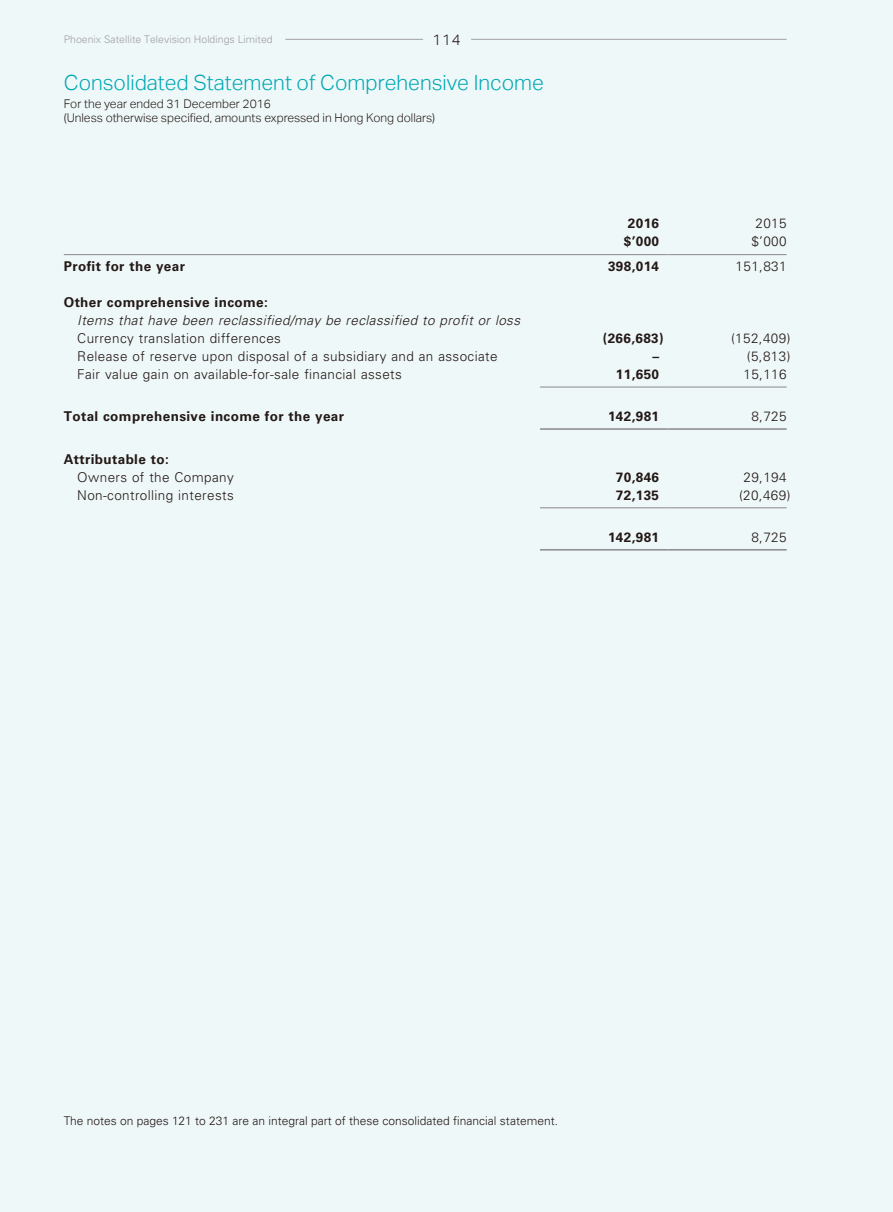
<style>
.page{position:relative;width:893px;height:1212px;background:#eff8f9}
.page>*{position:absolute;margin:0;border:0;box-sizing:border-box;transform-origin:0 0}
.t1{font:300 21px "Aktiv Grotesk";color:#00a8b3}
.t2{font:300 15px "Aktiv Grotesk";color:#231916}
.t3{font:300 13.5px "Univers LT Std";letter-spacing:.03em;color:#231916}
.t4{font:700 13.5px "Univers LT Std";letter-spacing:.03em;color:#231916}
.t5{font:italic 300 13.5px "Univers LT Std";letter-spacing:.03em;color:#231916}
.t6{font:300 12px/14.4px "Aktiv Grotesk";color:#231916}
.t7{font:300 12px "Univers LT Std";color:#231916}
.t8{font:300 10.5px "Univers LT Std";color:#a0a0a1}
</style>
<div class="page">
<hr style="left:285px;top:39px;width:138px;height:1px;background:#a0a0a1">
<hr style="left:471px;top:39px;width:316px;height:1px;background:#a0a0a1">
<hr style="left:64px;top:254px;width:476px;height:1px;background:#898989">
<hr style="left:540px;top:254px;width:128px;height:1px;background:#898989">
<hr style="left:668px;top:254px;width:119px;height:1px;background:#898989">
<hr style="left:540px;top:387px;width:128px;height:1px;background:#898989">
<hr style="left:668px;top:387px;width:119px;height:1px;background:#898989">
<hr style="left:540px;top:428px;width:128px;height:2px;background:#898989">
<hr style="left:668px;top:428px;width:119px;height:2px;background:#898989">
<hr style="left:540px;top:507px;width:128px;height:1px;background:#898989">
<hr style="left:668px;top:507px;width:119px;height:1px;background:#898989">
<hr style="left:540px;top:549px;width:128px;height:1px;background:#898989">
<hr style="left:668px;top:549px;width:119px;height:1px;background:#898989">
<p class="t2" style="left:432px;top:31px;width:30px">114</p>
<p class="t8" style="left:64px;top:33px;width:210px">Phoenix Satellite Television Holdings Limited</p>
<h1 class="t1" style="left:64px;top:71px;width:482px">Consolidated Statement of Comprehensive Income</h1>
<p class="t6" style="left:64px;top:96px;width:373px">For the year ended 31 December 2016<br>(Unless otherwise specified, amounts expressed in Hong Kong dollars)</p>
<p class="t4" style="left:628px;top:216px;width:33px">2016</p>
<p class="t3" style="left:755px;top:215px;width:33px">2015</p>
<p class="t4" style="left:624px;top:234px;width:37px">$’000</p>
<p class="t3" style="left:751px;top:233px;width:37px">$’000</p>
<p class="t4" style="left:64px;top:258px;width:123px">Profit for the year</p>
<p class="t4" style="left:608px;top:258px;width:53px">398,014</p>
<p class="t3" style="left:736px;top:258px;width:53px">151,831</p>
<p class="t4" style="left:64px;top:294px;width:206px">Other comprehensive income:</p>
<p class="t5" style="left:77px;top:312px;width:444px">Items that have been reclassified/may be reclassified to profit or loss</p>
<p class="t3" style="left:77px;top:330px;width:205px">Currency translation differences</p>
<p class="t4" style="left:603px;top:330px;width:62px">(266,683)</p>
<p class="t3" style="left:731px;top:330px;width:61px">(152,409)</p>
<p class="t3" style="left:77px;top:348px;width:422px">Release of reserve upon disposal of a subsidiary and an associate</p>
<p class="t4" style="left:652px;top:348px;width:8px">–</p>
<p class="t3" style="left:747px;top:348px;width:45px">(5,813)</p>
<p class="t3" style="left:77px;top:366px;width:326px">Fair value gain on available-for-sale financial assets</p>
<p class="t4" style="left:616px;top:366px;width:45px">11,650</p>
<p class="t3" style="left:743px;top:366px;width:45px">15,116</p>
<p class="t4" style="left:64px;top:408px;width:282px">Total comprehensive income for the year</p>
<p class="t4" style="left:608px;top:408px;width:53px">142,981</p>
<p class="t3" style="left:751px;top:408px;width:37px">8,725</p>
<p class="t4" style="left:64px;top:451px;width:107px">Attributable to:</p>
<p class="t3" style="left:77px;top:469px;width:158px">Owners of the Company</p>
<p class="t4" style="left:616px;top:469px;width:45px">70,846</p>
<p class="t3" style="left:743px;top:469px;width:45px">29,194</p>
<p class="t3" style="left:77px;top:487px;width:158px">Non-controlling interests</p>
<p class="t4" style="left:616px;top:487px;width:45px">72,135</p>
<p class="t3" style="left:739px;top:487px;width:53px">(20,469)</p>
<p class="t4" style="left:608px;top:529px;width:53px">142,981</p>
<p class="t3" style="left:751px;top:529px;width:37px">8,725</p>
<p class="t7" style="left:64px;top:1113px;width:496px">The notes on pages 121 to 231 are an integral part of these consolidated financial statement.</p>
</div>
